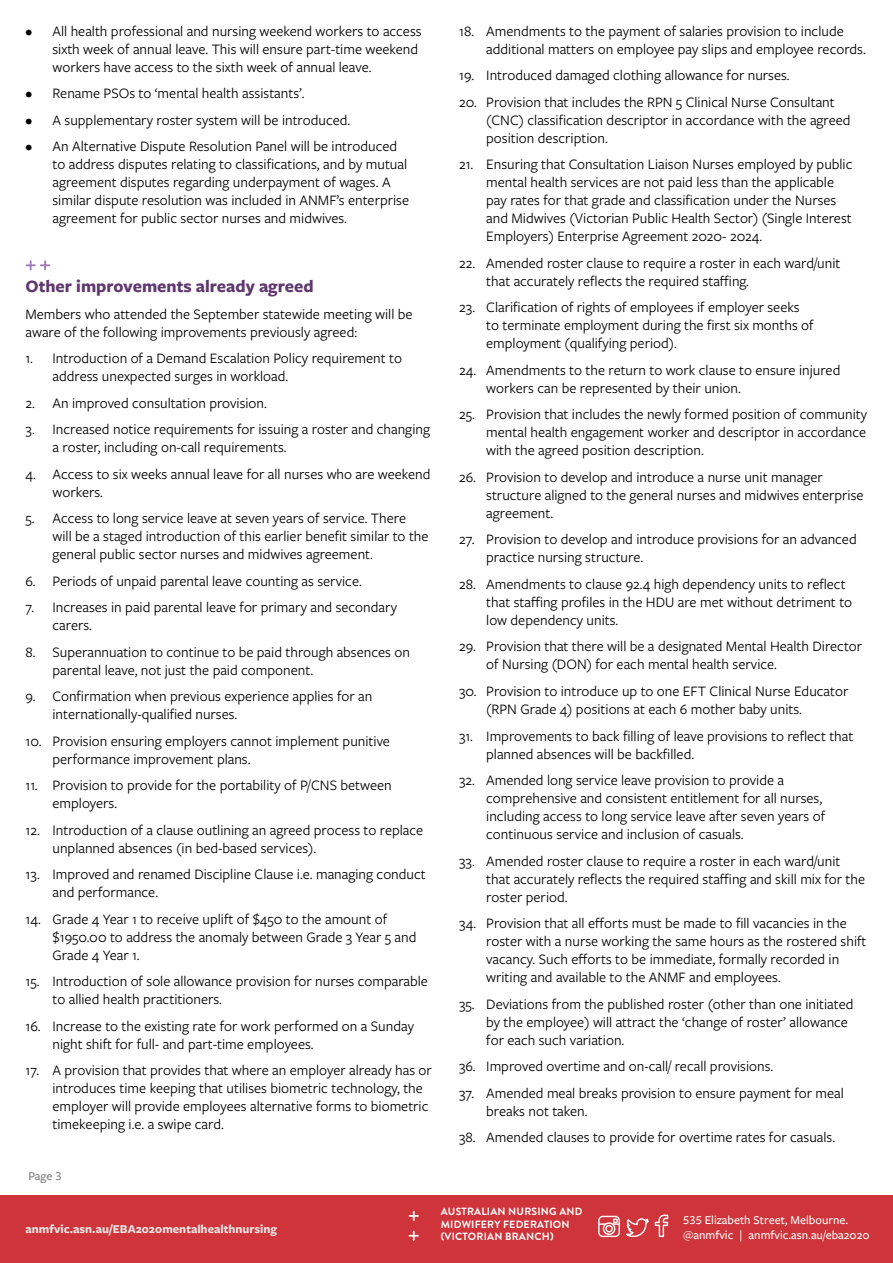
<style>
.page{position:relative;width:893px;height:1263px;background:#fff}
.page>*{position:absolute;margin:0;border:0;box-sizing:border-box;transform-origin:0 0}
.t1{font:700 18px "Freight Sans Pro";color:#5f376f}
.t2{font:15px/18px "Freight Sans Pro";color:#000}
.t3{font:500 12.45px/15px "Freight Sans Pro";color:#fff}
.t4{font:700 12.45px "Freight Sans Pro";color:#e7e4e3}
.t5{font:500 12.45px "Freight Sans Pro";color:#7d7c7b}
.t6{font:700 10.5px/12.6px "Brandon Grotesque";letter-spacing:.02em;color:#fff}
</style>
<div class="page">
<div style="left:0;top:1195px;width:893px;height:68px;background:#ce343a"></div>
<svg style="left:598px;top:1214px;width:71px;height:24px"></svg>
<svg style="left:409px;top:1211px;width:9px;height:9px"></svg>
<svg style="left:409px;top:1231px;width:9px;height:9px"></svg>
<svg style="left:26px;top:261px;width:9px;height:9px"></svg>
<svg style="left:41px;top:261px;width:8px;height:9px"></svg>
<p class="t2" style="left:53px;top:21px;width:371px;text-indent:-27px">• All health professional and nursing weekend workers to access sixth week of annual leave. This will ensure part-time weekend workers have access to the sixth week of annual leave.</p>
<p class="t2" style="left:26px;top:84px;width:281px">• Rename PSOs to ‘mental health assistants’.</p>
<p class="t2" style="left:26px;top:110px;width:326px">• A supplementary roster system will be introduced.</p>
<p class="t2" style="left:53px;top:137px;width:358px;text-indent:-27px">• An Alternative Dispute Resolution Panel will be introduced to address disputes relating to classifications, and by mutual agreement disputes regarding underpayment of wages. A similar dispute resolution was included in ANMF’s enterprise agreement for public sector nurses and midwives.</p>
<p class="t1" style="left:26px;top:274px;width:290px">Other improvements already agreed</p>
<p class="t2" style="left:26px;top:304px;width:389px">Members who attended the September statewide meeting will be aware of the following improvements previously agreed:</p>
<p class="t2" style="left:53px;top:349px;width:351px;text-indent:-27px">1. Introduction of a Demand Escalation Policy requirement to address unexpected surges in workload.</p>
<p class="t2" style="left:26px;top:393px;width:243px">2. An improved consultation provision.</p>
<p class="t2" style="left:53px;top:420px;width:379px;text-indent:-27px">3. Increased notice requirements for issuing a roster and changing a roster, including on-call requirements.</p>
<p class="t2" style="left:53px;top:464px;width:379px;text-indent:-27px">4. Access to six weeks annual leave for all nurses who are weekend workers.</p>
<p class="t2" style="left:53px;top:509px;width:378px;text-indent:-27px">5. Access to long service leave at seven years of service. There will be a staged introduction of this earlier benefit similar to the general public sector nurses and midwives agreement.</p>
<p class="t2" style="left:26px;top:571px;width:338px">6. Periods of unpaid parental leave counting as service.</p>
<p class="t2" style="left:53px;top:598px;width:346px;text-indent:-27px">7. Increases in paid parental leave for primary and secondary carers.</p>
<p class="t2" style="left:53px;top:642px;width:359px;text-indent:-27px">8. Superannuation to continue to be paid through absences on parental leave, not just the paid component.</p>
<p class="t2" style="left:53px;top:687px;width:321px;text-indent:-27px">9. Confirmation when previous experience applies for an internationally-qualified nurses.</p>
<p class="t2" style="left:53px;top:731px;width:339px;text-indent:-27px">10. Provision ensuring employers cannot implement punitive performance improvement plans.</p>
<p class="t2" style="left:53px;top:776px;width:341px;text-indent:-27px">11. Provision to provide for the portability of P/CNS between employers.</p>
<p class="t2" style="left:53px;top:820px;width:372px;text-indent:-27px">12. Introduction of a clause outlining an agreed process to replace unplanned absences (in bed-based services).</p>
<p class="t2" style="left:53px;top:865px;width:375px;text-indent:-27px">13. Improved and renamed Discipline Clause i.e. managing conduct and performance.</p>
<p class="t2" style="left:53px;top:909px;width:365px;text-indent:-27px">14. Grade 4 Year 1 to receive uplift of $450 to the amount of $1950.00 to address the anomaly between Grade 3 Year 5 and<br>Grade 4 Year 1.</p>
<p class="t2" style="left:53px;top:972px;width:377px;text-indent:-27px">15. Introduction of sole allowance provision for nurses comparable to allied health practitioners.</p>
<p class="t2" style="left:53px;top:1016px;width:363px;text-indent:-27px">16. Increase to the existing rate for work performed on a Sunday night shift for full- and part-time employees.</p>
<p class="t2" style="left:53px;top:1061px;width:381px;text-indent:-27px">17. A provision that provides that where an employer already has or introduces time keeping that utilises biometric technology, the employer will provide employees alternative forms to biometric timekeeping i.e. a swipe card.</p>
<p class="t2" style="left:486px;top:21px;width:381px;text-indent:-27px">18. Amendments to the payment of salaries provision to include additional matters on employee pay slips and employee records.</p>
<p class="t2" style="left:459px;top:66px;width:332px">19. Introduced damaged clothing allowance for nurses.</p>
<p class="t2" style="left:486px;top:92px;width:366px;text-indent:-27px">20. Provision that includes the RPN 5 Clinical Nurse Consultant (CNC) classification descriptor in accordance with the agreed position description.</p>
<p class="t2" style="left:486px;top:155px;width:368px;text-indent:-27px">21. Ensuring that Consultation Liaison Nurses employed by public mental health services are not paid less than the applicable pay rates for that grade and classification under the Nurses and Midwives (Victorian Public Health Sector) (Single Interest Employers) Enterprise Agreement 2020- 2024.</p>
<p class="t2" style="left:486px;top:253px;width:356px;text-indent:-27px">22. Amended roster clause to require a roster in each ward/unit that accurately reflects the required staffing.</p>
<p class="t2" style="left:486px;top:298px;width:329px;text-indent:-27px">23. Clarification of rights of employees if employer seeks to terminate employment during the first six months of employment (qualifying period).</p>
<p class="t2" style="left:486px;top:360px;width:356px;text-indent:-27px">24. Amendments to the return to work clause to ensure injured workers can be represented by their union.</p>
<p class="t2" style="left:486px;top:405px;width:382px;text-align:justify;text-indent:-27px">25. Provision that includes the newly formed position of community mental health engagement worker and descriptor in accordance with the agreed position description.</p>
<p class="t2" style="left:486px;top:467px;width:379px;text-indent:-27px">26. Provision to develop and introduce a nurse unit manager structure aligned to the general nurses and midwives enterprise agreement.</p>
<p class="t2" style="left:486px;top:530px;width:372px;text-indent:-27px">27. Provision to develop and introduce provisions for an advanced practice nursing structure.</p>
<p class="t2" style="left:486px;top:574px;width:367px;text-indent:-27px">28. Amendments to clause 92.4 high dependency units to reflect that staffing profiles in the HDU are met without detriment to low dependency units.</p>
<p class="t2" style="left:486px;top:637px;width:377px;text-indent:-27px">29. Provision that there will be a designated Mental Health Director of Nursing (DON) for each mental health service.</p>
<p class="t2" style="left:486px;top:681px;width:364px;text-indent:-27px">30. Provision to introduce up to one EFT Clinical Nurse Educator (RPN Grade 4) positions at each 6 mother baby units.</p>
<p class="t2" style="left:486px;top:726px;width:369px;text-indent:-27px">31. Improvements to back filling of leave provisions to reflect that planned absences will be backfilled.</p>
<p class="t2" style="left:486px;top:770px;width:340px;text-indent:-27px">32. Amended long service leave provision to provide a comprehensive and consistent entitlement for all nurses, including access to long service leave after seven years of continuous service and inclusion of casuals.</p>
<p class="t2" style="left:486px;top:851px;width:380px;text-indent:-27px">33. Amended roster clause to require a roster in each ward/unit that accurately reflects the required staffing and skill mix for the roster period.</p>
<p class="t2" style="left:486px;top:913px;width:382px;text-indent:-27px">34. Provision that all efforts must be made to fill vacancies in the roster with a nurse working the same hours as the rostered shift vacancy. Such efforts to be immediate, formally recorded in writing and available to the ANMF and employees.</p>
<p class="t2" style="left:486px;top:994px;width:369px;text-indent:-27px">35. Deviations from the published roster (other than one initiated by the employee) will attract the ‘change of roster’ allowance for each such variation.</p>
<p class="t2" style="left:459px;top:1056px;width:316px">36. Improved overtime and on-call/ recall provisions.</p>
<p class="t2" style="left:486px;top:1083px;width:359px;text-indent:-27px">37. Amended meal breaks provision to ensure payment for meal breaks not taken.</p>
<p class="t2" style="left:459px;top:1127px;width:377px">38. Amended clauses to provide for overtime rates for casuals.</p>
<p class="t5" style="left:28px;top:1167px;width:35px">Page 3</p>
<p class="t4" style="left:26px;top:1221px;width:253px">anmfvic.asn.au/EBA2020mentalhealthnursing</p>
<p class="t6" style="left:441px;top:1205px;width:143px">AUSTRALIAN NURSING AND<br>MIDWIFERY FEDERATION (VICTORIAN BRANCH)</p>
<p class="t3" style="left:683px;top:1212px;width:188px">535 Elizabeth Street, Melbourne. @anmfvic | anmfvic.asn.au/eba2020</p>
</div>
